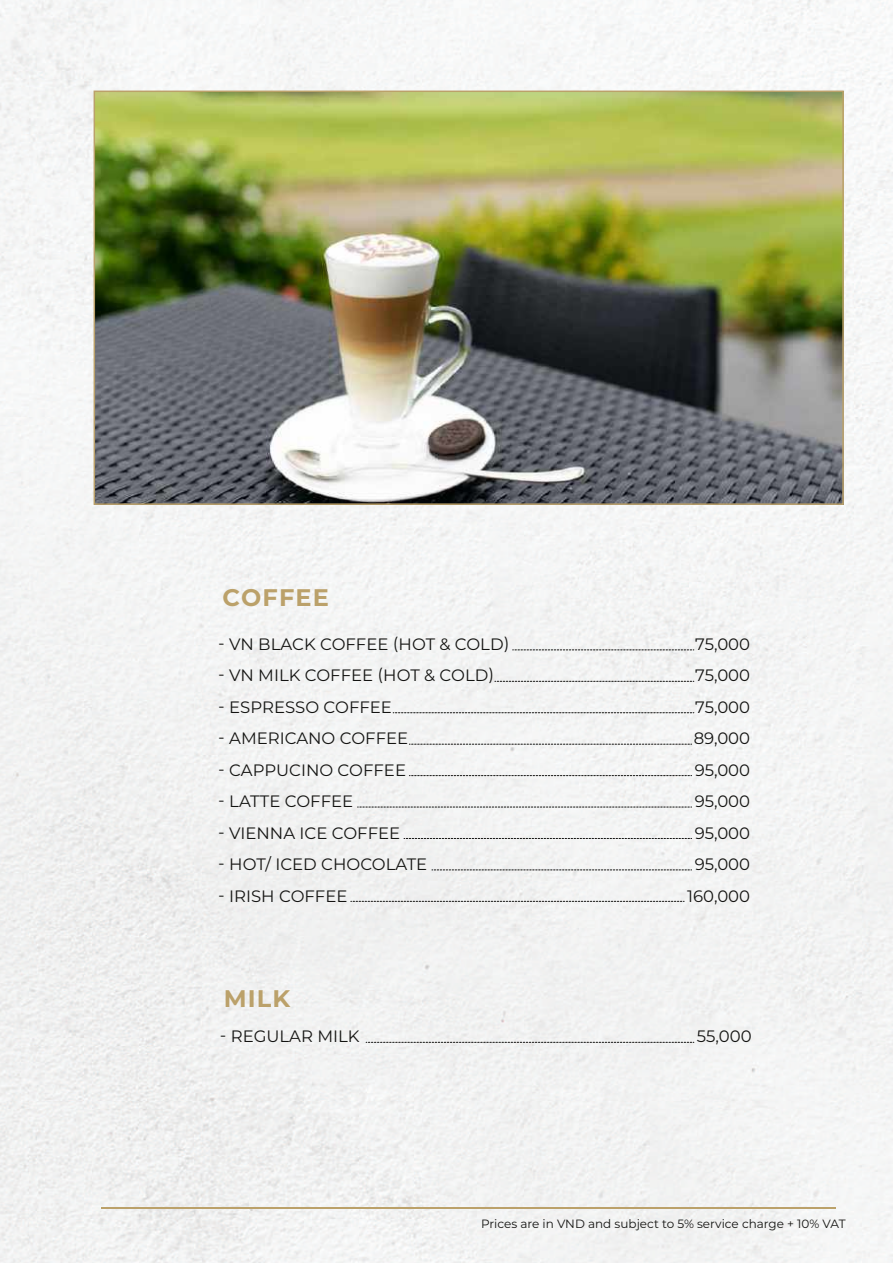
<style>
.page{position:relative;width:893px;height:1263px;background:#f3f4f4}
.page>*{position:absolute;margin:0;border:0;box-sizing:border-box;transform-origin:0 0}
.t1{font:700 24px "Montserrat";letter-spacing:.05em;color:#bba16a}
.t2{font:16.5px/31.5px "Montserrat";color:#141412;text-align:center}
.t3{font:12px "Montserrat";color:#141412}
</style>
<div class="page">
<hr style="left:102px;top:1207px;width:734px;height:2px;background:#bba16a">
<img style="left:97px;top:94px;width:744px;height:408px">
<div style="left:94px;top:91px;width:750px;height:414px;border:2px solid #bba16a"></div>
<svg style="left:513px;top:649px;width:181px;height:1px"></svg>
<svg style="left:495px;top:681px;width:199px;height:1px"></svg>
<svg style="left:393px;top:712px;width:301px;height:1px"></svg>
<svg style="left:409px;top:744px;width:283px;height:1px"></svg>
<svg style="left:409px;top:775px;width:283px;height:1px"></svg>
<svg style="left:358px;top:807px;width:334px;height:1px"></svg>
<svg style="left:404px;top:838px;width:288px;height:1px"></svg>
<svg style="left:432px;top:869px;width:260px;height:1px"></svg>
<svg style="left:351px;top:901px;width:333px;height:1px"></svg>
<svg style="left:366px;top:1042px;width:328px;height:1px"></svg>
<h1 class="t1" style="left:223px;top:580px;width:108px">COFFEE</h1>
<p class="t2" style="left:218px;top:628px;width:293px">- VN BLACK COFFEE (HOT &amp; COLD)</p>
<p class="t2" style="left:218px;top:659px;width:277px">- VN MILK COFFEE (HOT &amp; COLD)</p>
<p class="t2" style="left:218px;top:691px;width:175px">- ESPRESSO COFFEE</p>
<p class="t2" style="left:218px;top:722px;width:191px">- AMERICANO COFFEE</p>
<p class="t2" style="left:218px;top:754px;width:189px">- CAPPUCINO COFFEE</p>
<p class="t2" style="left:218px;top:785px;width:136px">- LATTE COFFEE</p>
<p class="t2" style="left:218px;top:817px;width:183px">- VIENNA ICE COFFEE</p>
<p class="t2" style="left:218px;top:848px;width:210px">- HOT/ ICED CHOCOLATE</p>
<p class="t2" style="left:218px;top:880px;width:131px">- IRISH COFFEE</p>
<p class="t2" style="left:687px;top:628px;width:64px">75,000<br>75,000<br>75,000<br>89,000<br>95,000<br>95,000<br>95,000<br>95,000<br>160,000</p>
<h1 class="t1" style="left:224px;top:981px;width:68px">MILK</h1>
<p class="t2" style="left:220px;top:1020px;width:141px">- REGULAR MILK</p>
<p class="t2" style="left:697px;top:1020px;width:56px">55,000</p>
<p class="t3" style="left:481px;top:1215px;width:366px">Prices are in VND and subject to 5% service charge + 10% VAT</p>
</div>
